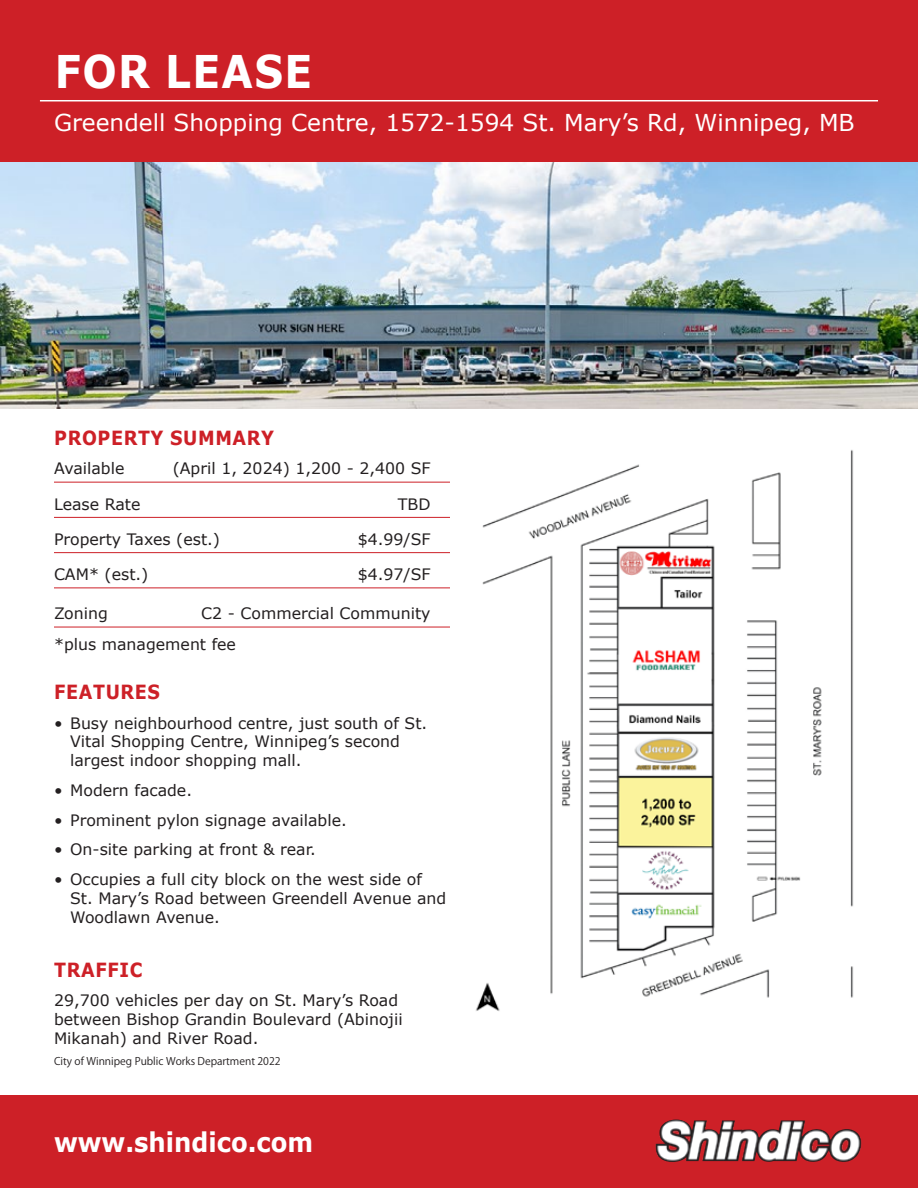
<style>
.page{position:relative;width:918px;height:1188px;background:#fff}
.page>*{position:absolute;margin:0;border:0;box-sizing:border-box;transform-origin:0 0}
.t1{font:700 45px "Verdana";letter-spacing:.035em;color:#fff;scale:.9 1}
.t2{font:700 27px "Verdana";color:#fff;scale:.9 1}
.t3{font:23.25px "Verdana";color:#fff}
.t4{font:700 19.5px "Verdana";letter-spacing:.035em;color:#cd2027;scale:.9 1}
.t5{font:15.75px/18.9px "Verdana";color:#231f20}
.t6{font:10.5px "Koz Go Pr 6 N";color:#231f20}
</style>
<div class="page">
<div style="left:0;top:0;width:918px;height:162px;background:#cd2027"></div>
<div style="left:0;top:1096px;width:918px;height:92px;background:#cd2027"></div>
<img style="left:655px;top:1120px;width:207px;height:42px">
<hr style="left:40px;top:100px;width:838px;height:1px;background:#fff">
<img style="left:0;top:162px;width:918px;height:246px">
<img style="left:476px;top:450px;width:378px;height:561px">
<hr style="left:54px;top:482px;width:396px;height:1px;background:#cd2027">
<hr style="left:54px;top:517px;width:396px;height:1px;background:#cd2027">
<hr style="left:54px;top:552px;width:396px;height:1px;background:#cd2027">
<hr style="left:54px;top:588px;width:396px;height:1px;background:#cd2027">
<hr style="left:54px;top:627px;width:396px;height:1px;background:#cd2027">
<h1 class="t1" style="left:55px;top:40px;width:288px">FOR LEASE</h1>
<h3 class="t3" style="left:54px;top:106px;width:802px">Greendell Shopping Centre, 1572-1594 St. Mary’s Rd, Winnipeg, MB</h3>
<p class="t4" style="left:54px;top:424px;width:246px">PROPERTY SUMMARY</p>
<p class="t5" style="left:54px;top:459px;width:72px">Available</p>
<p class="t5" style="left:173px;top:459px;width:259px">(April 1, 2024) 1,200 - 2,400 SF</p>
<p class="t5" style="left:54px;top:494px;width:88px">Lease Rate</p>
<p class="t5" style="left:398px;top:494px;width:34px">TBD</p>
<p class="t5" style="left:54px;top:530px;width:168px">Property Taxes (est.)</p>
<p class="t5" style="left:358px;top:530px;width:74px">$4.99/SF</p>
<p class="t5" style="left:54px;top:565px;width:96px">CAM* (est.)</p>
<p class="t5" style="left:358px;top:565px;width:74px">$4.97/SF</p>
<p class="t5" style="left:54px;top:604px;width:55px">Zoning</p>
<p class="t5" style="left:54px;top:598px;width:378px;line-height:30.8px;text-indent:147px">C2 - Commercial Community *plus management fee</p>
<p class="t4" style="left:54px;top:678px;width:119px">FEATURES</p>
<p class="t5" style="left:70px;top:713px;width:359px;text-indent:-16px">• Busy neighbourhood centre, just south of St.<br>Vital Shopping Centre, Winnipeg’s second largest indoor shopping mall.</p>
<p class="t5" style="left:54px;top:781px;width:140px">• Modern facade.</p>
<p class="t5" style="left:54px;top:810px;width:294px">• Prominent pylon signage available.</p>
<p class="t5" style="left:54px;top:840px;width:263px">• On-site parking at front &amp; rear.</p>
<p class="t5" style="left:70px;top:870px;width:378px;text-indent:-16px">• Occupies a full city block on the west side of<br>St. Mary’s Road between Greendell Avenue and<br>Woodlawn Avenue.</p>
<p class="t4" style="left:54px;top:956px;width:99px">TRAFFIC</p>
<p class="t5" style="left:54px;top:991px;width:350px">29,700 vehicles per day on St. Mary’s Road between Bishop Grandin Boulevard (Abinojii<br>Mikanah) and River Road.</p>
<p class="t6" style="left:54px;top:1056px;width:228px">City of Winnipeg Public Works Department 2022</p>
<h2 class="t2" style="left:54px;top:1123px;width:289px">www.shindico.com</h2>
</div>
